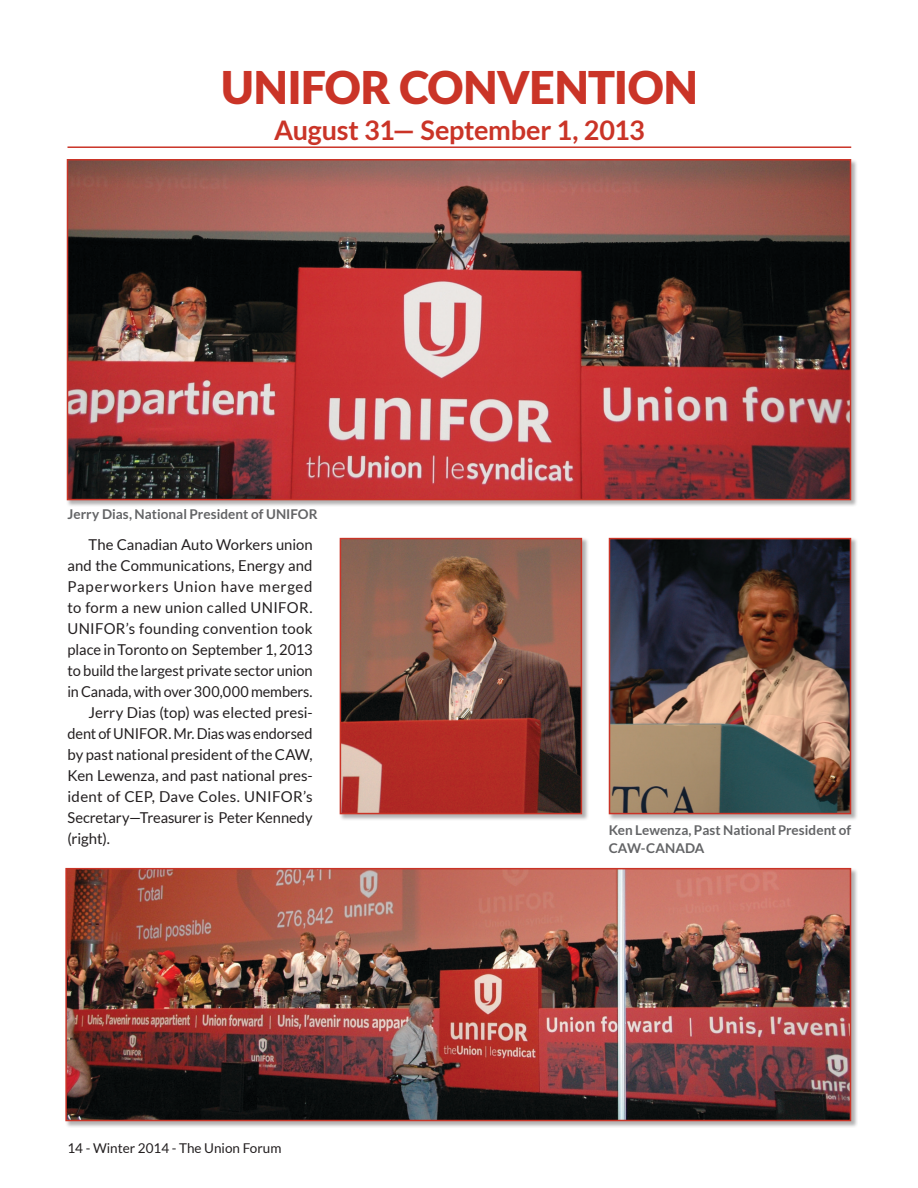
<style>
.page{position:relative;width:918px;height:1188px;background:#fff}
.page>*{position:absolute;margin:0;border:0;box-sizing:border-box;transform-origin:0 0}
.t1{font:900 45px "Lato";letter-spacing:-.01em;color:#ca3427}
.t2{font:700 27px "Lato";letter-spacing:-.005em;color:#ca3427}
.t3{font:15px/21px "Lato";letter-spacing:-.005em;color:#231f20;text-align:justify}
.t4{font:700 13.5px/18px "Lato";letter-spacing:.005em;color:#636466}
.t5{font:13.5px "Lato";color:#231f20}
</style>
<div class="page">
<div style="left:67px;top:159px;width:791px;height:348px;background:#231f20;opacity:.35"></div>
<img style="left:70px;top:162px;width:778px;height:335px">
<div style="left:67px;top:159px;width:784px;height:341px;border:2px solid #ca3427"></div>
<div style="left:65px;top:868px;width:793px;height:260px;background:#231f20;opacity:.35"></div>
<img style="left:68px;top:871px;width:780px;height:247px">
<div style="left:65px;top:868px;width:786px;height:253px;border:2px solid #ca3427"></div>
<hr style="left:68px;top:146px;width:783px;height:2px;background:#ca3427">
<div style="left:609px;top:538px;width:249px;height:283px;background:#231f20;opacity:.35"></div>
<img style="left:612px;top:541px;width:236px;height:270px">
<div style="left:609px;top:538px;width:242px;height:276px;border:2px solid #ca3427"></div>
<div style="left:339px;top:538px;width:250px;height:283px;background:#231f20;opacity:.35"></div>
<img style="left:343px;top:541px;width:236px;height:270px">
<div style="left:340px;top:538px;width:242px;height:276px;border:2px solid #ca3427"></div>
<h1 class="t1" style="left:221px;top:61px;width:478px">UNIFOR CONVENTION</h1>
<h3 class="t2" style="left:274px;top:114px;width:372px">August 31— September 1, 2013</h3>
<p class="t4" style="left:68px;top:505px;width:252px">Jerry Dias, National President of UNIFOR</p>
<p class="t3" style="left:68px;top:534px;width:247px;text-indent:21px">The Canadian Auto Workers union and the Communications, Energy and Paperworkers Union have merged to form a new union called UNIFOR.<br>UNIFOR’s founding convention took place in Toronto on September 1, 2013 to build the largest private sector union in Canada, with over 300,000 members.</p>
<p class="t3" style="left:68px;top:702px;width:247px;text-indent:21px">Jerry Dias (top) was elected presi&shy;dent of UNIFOR. Mr. Dias was endorsed by past national president of the CAW, Ken Lewenza, and past national pres&shy;ident of CEP, Dave Coles. UNIFOR’s Secretary—Treasurer is Peter Kennedy (right).</p>
<p class="t5" style="left:68px;top:1141px;width:215px">14 - Winter 2014 - The Union Forum</p>
<p class="t4" style="left:609px;top:821px;width:244px">Ken Lewenza, Past National President of<br>CAW-CANADA</p>
</div>
